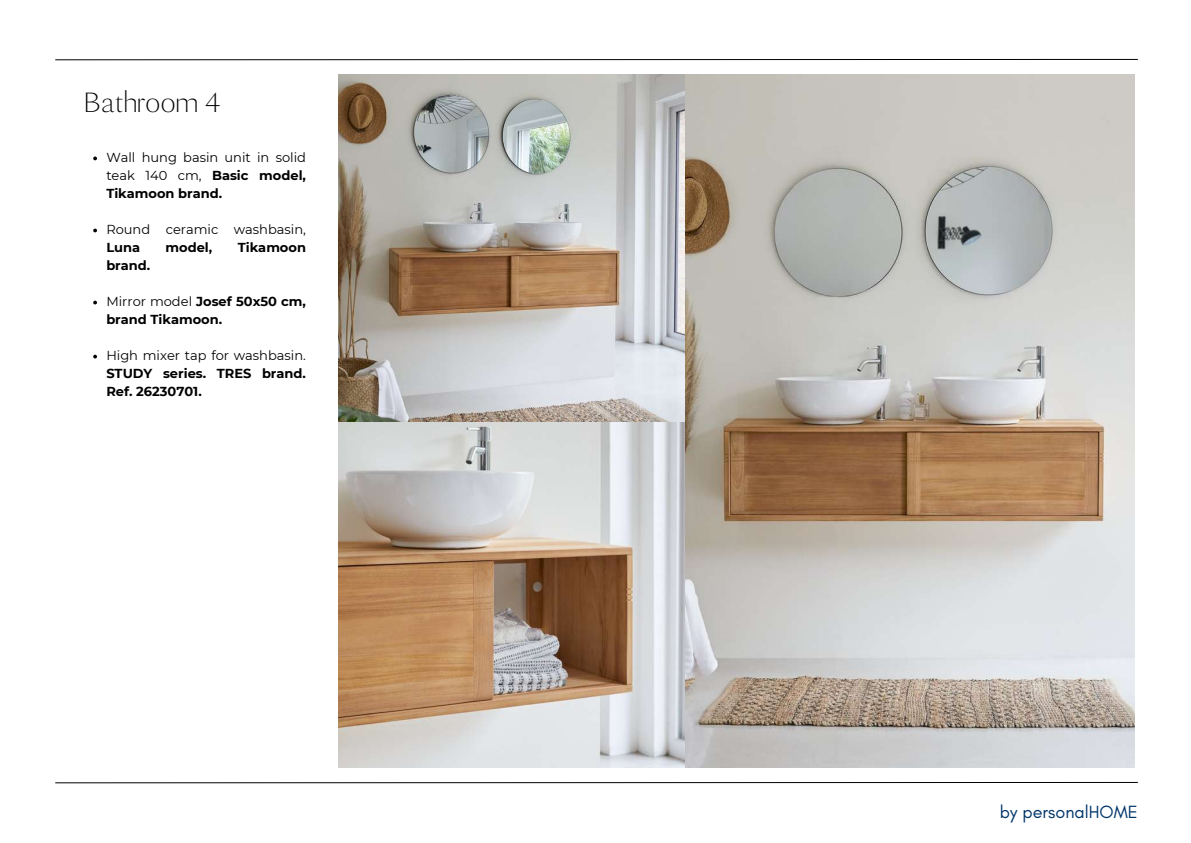
<style>
.page{position:relative;width:1191px;height:843px;background:#fff}
.page>*{position:absolute;margin:0;border:0;box-sizing:border-box;transform-origin:0 0}
.t1{font:30px "Maleah";color:#000}
.t2{font:18px "Glacial Indifference";color:#003569}
.t3{font:13px/18px "Montserrat";color:#000;text-align:justify}
.t4{font:700 13px/18px "Montserrat";color:#000}
.s1{font-weight:700}
.s2{font-weight:400}
</style>
<div class="page">
<img style="left:684px;top:74px;width:449px;height:693px">
<img style="left:338px;top:74px;width:346px;height:693px">
<svg style="left:93px;top:156px;width:4px;height:4px"></svg>
<svg style="left:93px;top:228px;width:4px;height:4px"></svg>
<svg style="left:93px;top:300px;width:4px;height:4px"></svg>
<svg style="left:93px;top:354px;width:4px;height:4px"></svg>
<svg style="left:55px;top:781px;width:1083px;height:2px"></svg>
<svg style="left:55px;top:59px;width:1083px;height:2px"></svg>
<h1 class="t1" style="left:84px;top:83px;width:137px">Bathroom 4</h1>
<p class="t3" style="left:106px;top:148px;width:201px">Wall hung basin unit in solid teak 140 cm, <span class="s1">Basic model, Tikamoon brand.</span></p>
<p class="t3" style="left:106px;top:220px;width:201px">Round ceramic washbasin,</p>
<p class="t4" style="left:106px;top:238px;width:35px">Luna</p>
<p class="t4" style="left:166px;top:238px;width:48px">model,</p>
<p class="t4" style="left:238px;top:238px;width:70px">Tikamoon</p>
<p class="t4" style="left:106px;top:256px;width:45px">brand.</p>
<p class="t4" style="left:106px;top:292px;width:201px"><span class="s2">Mirror model</span> Josef 50x50 cm, brand Tikamoon.</p>
<p class="t3" style="left:106px;top:346px;width:201px">High mixer tap for washbasin.</p>
<p class="t4" style="left:106px;top:364px;width:201px">STUDY series. TRES brand.<br>Ref. 26230701.</p>
<h2 class="t2" style="left:999px;top:800px;width:140px">by personalHOME</h2>
</div>
